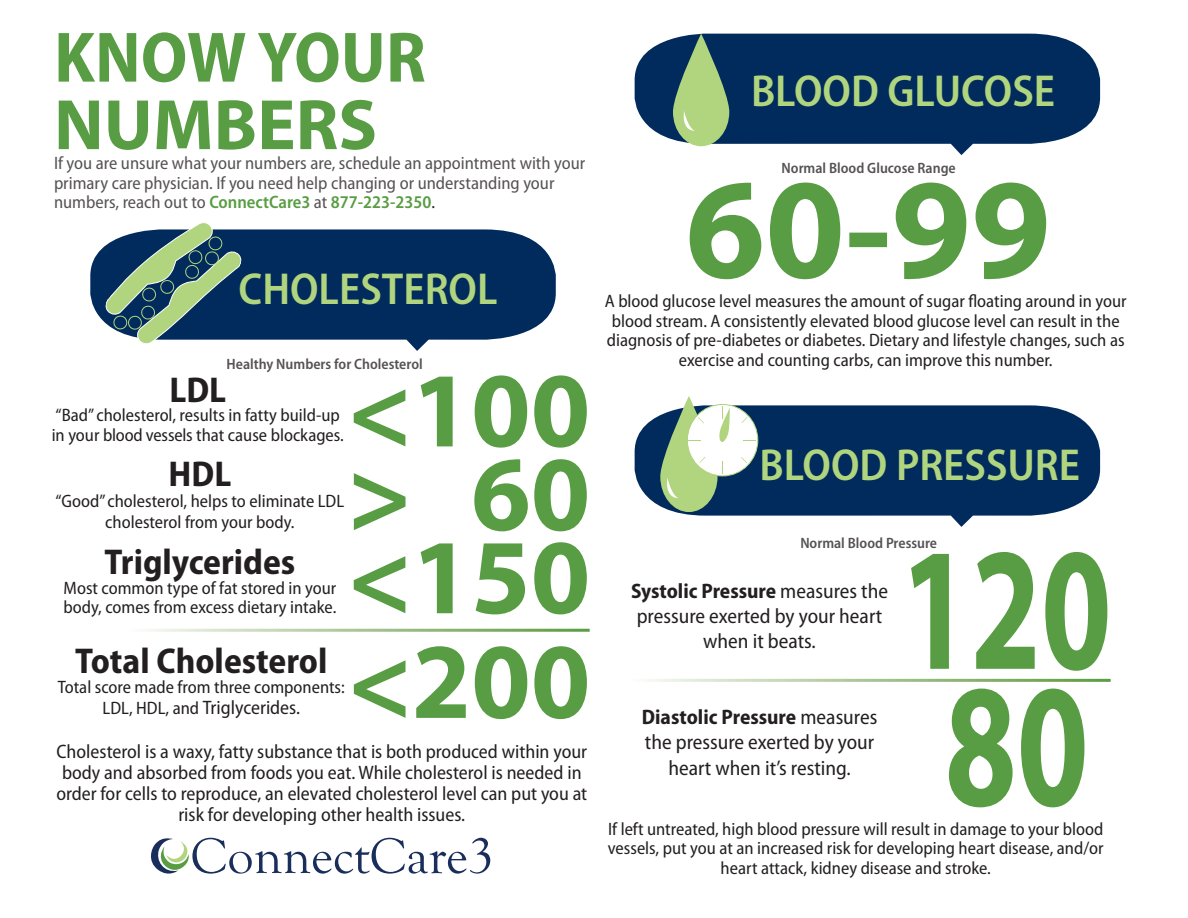
<style>
.page{position:relative;width:1188px;height:918px;background:#fff}
.page>*{position:absolute;margin:0;border:0;box-sizing:border-box;transform-origin:0 0}
.t1{font:700 semi-condensed 72px "Myriad Pro";color:#589d43}
.t2{font:700 72px "Myriad Pro";color:#589d43}
.t3{font:600 semi-condensed 45px "Myriad Pro";color:#b0d57e}
.t4{font:700 semi-condensed 36px "Myriad Pro";color:#231f20}
.t5{font:semi-condensed 21px/25.2px "Myriad Pro";color:#231f20;text-align:center}
.t6{font:semi-condensed 19.5px/21px "Myriad Pro";color:#231f20;text-align:center}
.t7{font:semi-condensed 18px/19.5px "Myriad Pro";color:#231f20;text-align:center}
.t8{font:semi-condensed 18px/19.5px "Myriad Pro";color:#565255}
.t9{font:600 semi-condensed 15px "Myriad Pro";color:#565255}
.s1{font-weight:600;color:#589d43}
.s2{color:#231f20}
.s3{font-size:18px}
.s4{font-weight:700}
</style>
<div class="page">
<svg style="left:90px;top:229px;width:466px;height:122px;fill:#002b5c"></svg>
<svg style="left:635px;top:34px;width:465px;height:121px;background:#254a74"></svg>
<svg style="left:635px;top:405px;width:465px;height:122px;fill:#002b5c"></svg>
<svg style="left:354px;top:646px;width:233px;height:73px"></svg>
<svg style="left:354px;top:375px;width:233px;height:73px"></svg>
<svg style="left:354px;top:542px;width:233px;height:72px"></svg>
<svg style="left:354px;top:459px;width:233px;height:72px"></svg>
<svg style="left:911px;top:552px;width:196px;height:119px"></svg>
<svg style="left:949px;top:689px;width:135px;height:118px"></svg>
<svg style="left:690px;top:183px;width:356px;height:96px"></svg>
<div style="left:687px;top:404px;width:71px;height:72px;background:#fff;border-radius:50%"></div>
<svg style="left:744px;top:440px;width:12px;height:1px"></svg>
<svg style="left:741px;top:457px;width:6px;height:6px"></svg>
<svg style="left:741px;top:417px;width:7px;height:6px"></svg>
<svg style="left:660px;top:396px;width:70px;height:116px"></svg>
<svg style="left:673px;top:34px;width:56px;height:112px;background:#789e77"></svg>
<svg style="left:105px;top:222px;width:137px;height:123px;background:#5c7f80"></svg>
<svg style="left:151px;top:838px;width:339px;height:36px"></svg>
<p class="t1" style="left:54px;top:11px;width:373px">KNOW YOUR</p>
<p class="t2" style="left:54px;top:85px;width:325px">NUMBERS</p>
<p class="t8" style="left:54px;top:153px;width:533px">If you are unsure what your numbers are, schedule an appointment with your primary care physician. If you need help changing or understanding your numbers, reach out to <span class="s1">ConnectCare3</span> at <span class="s1">877-223-2350</span><span class="s2">.</span></p>
<p class="t3" style="left:751px;top:63px;width:306px">BLOOD GLUCOSE</p>
<p class="t9" style="left:782px;top:158px;width:176px">Normal Blood Glucose Range</p>
<p class="t3" style="left:239px;top:261px;width:260px">CHOLESTEROL</p>
<p class="t9" style="left:227px;top:354px;width:198px">Healthy Numbers for Cholesterol</p>
<p class="t4" style="left:169px;top:366px;width:58px">LDL</p>
<p class="t7" style="left:52px;top:405px;width:294px;text-align:left">“Bad” cholesterol, results in fatty build-up in your blood vessels that cause blockages.</p>
<p class="t4" style="left:169px;top:451px;width:64px">HDL</p>
<p class="t7" style="left:56px;top:490px;width:290px;line-height:21px">“Good” cholesterol, helps to eliminate LDL cholesterol from your body.</p>
<p class="t4" style="left:105px;top:539px;width:192px">Triglycerides</p>
<p class="t7" style="left:64px;top:578px;width:274px;text-align:left">Most common type of fat stored in your body, comes from excess dietary intake.</p>
<p class="t4" style="left:75px;top:638px;width:254px">Total Cholesterol</p>
<p class="t7" style="left:58px;top:676px;width:289px">Total score made from three components:</p>
<p class="t6" style="left:103px;top:696px;width:199px"><span class="s3">LDL, HDL, and</span> Triglycerides.</p>
<p class="t6" style="left:56px;top:741px;width:532px">Cholesterol is a waxy, fatty substance that is both produced within your body and absorbed from foods you eat. While cholesterol is needed in order for cells to reproduce, an elevated cholesterol level can put you at risk for developing other health issues.</p>
<p class="t7" style="left:605px;top:291px;width:523px">A blood glucose level measures the amount of sugar floating around in your blood stream. A consistently elevated blood glucose level can result in the diagnosis of pre-diabetes or diabetes. Dietary and lifestyle changes, such as exercise and counting carbs, can improve this number.</p>
<p class="t3" style="left:760px;top:437px;width:322px">BLOOD PRESSURE</p>
<p class="t9" style="left:800px;top:533px;width:138px">Normal Blood Pressure</p>
<p class="t5" style="left:631px;top:578px;width:259px"><span class="s4">Systolic Pressure</span> measures the pressure exerted by your heart when it beats.</p>
<p class="t5" style="left:642px;top:704px;width:237px"><span class="s4">Diastolic Pressure</span> measures the pressure exerted by your heart when it’s resting.</p>
<p class="t7" style="left:608px;top:819px;width:497px">If left untreated, high blood pressure will result in damage to your blood vessels, put you at an increased risk for developing heart disease, and/or heart attack, kidney disease and stroke.</p>
</div>
